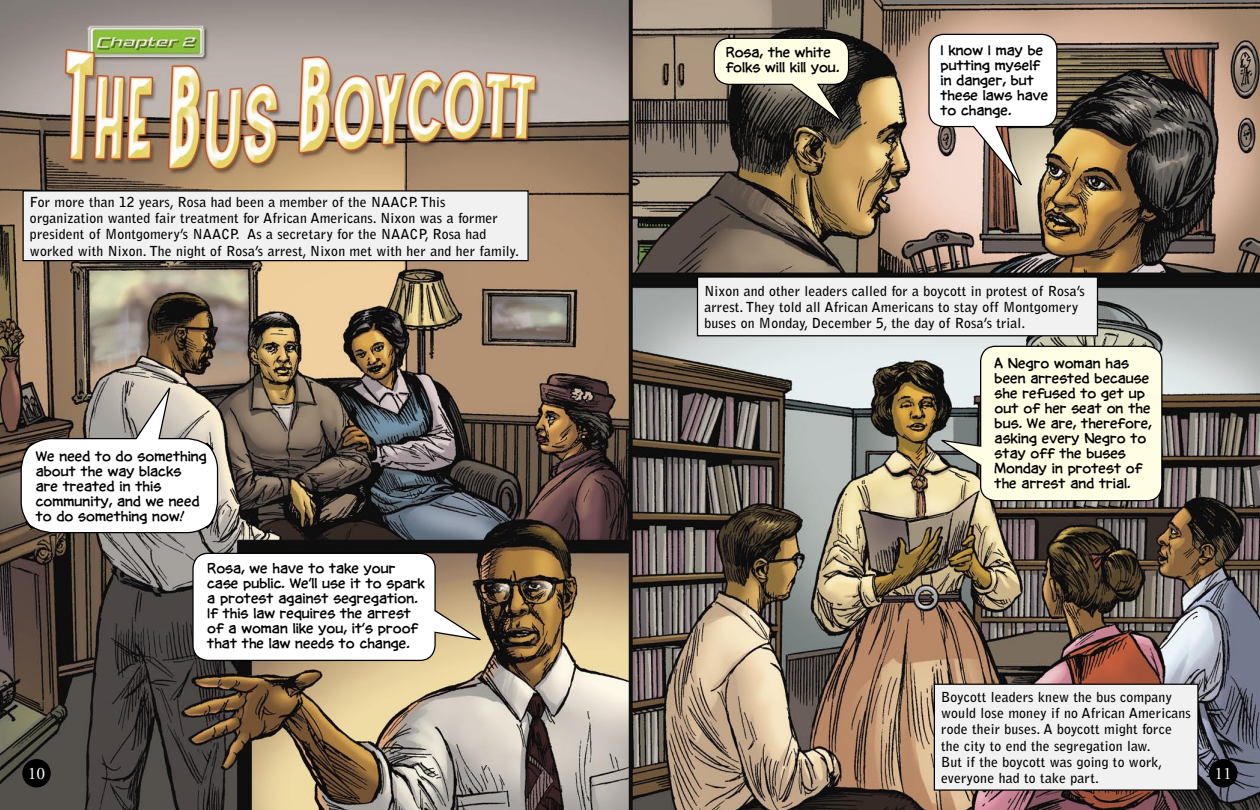
<style>
.page{position:relative;width:1260px;height:810px;background:#fff}
.page>*{position:absolute;margin:0;border:0;box-sizing:border-box;transform-origin:0 0}
.t1{font:17.5px "Adobe Garamond";color:#fff}
.narrative{font:700 13.75px/16.2px "Bell Gothic";letter-spacing:.01em;color:#000}
.dialogue{font:12.5px/15px "CC Tim Sale Lower PDD Regular";color:#000}
</style>
<div class="page">
<img style="left:0;top:0;width:1260px;height:810px">
<div style="left:22px;top:759px;width:29px;height:29px;background:#000;border-radius:50%"></div>
<div style="left:1209px;top:759px;width:29px;height:29px;background:#000;border-radius:50%"></div>
<div style="left:23px;top:191px;width:505px;height:70px;background:#f1f1f1"></div>
<div style="left:22px;top:190px;width:507px;height:71px;border:1px solid #000"></div>
<svg style="left:928px;top:33px;width:130px;height:160px"></svg>
<svg style="left:713px;top:37px;width:137px;height:91px;background:#9d9a8a"></svg>
<svg style="left:936px;top:345px;width:227px;height:156px;background:#e7e6d0"></svg>
<svg style="left:20px;top:382px;width:199px;height:151px"></svg>
<svg style="left:192px;top:552px;width:294px;height:108px"></svg>
<div style="left:697px;top:277px;width:400px;height:59px;background:#f1f1f1"></div>
<div style="left:697px;top:276px;width:401px;height:60px;border:1px solid #000"></div>
<div style="left:934px;top:684px;width:264px;height:106px;background:#f1f1f1"></div>
<div style="left:934px;top:684px;width:265px;height:107px;border:1px solid #000"></div>
<p class="narrative" style="left:30px;top:194px;width:490px">For more than 12 years, Rosa had been a member of the NAACP. This organization wanted fair treatment for African Americans. Nixon was a former president of Montgomery’s NAACP. As a secretary for the NAACP, Rosa had worked with Nixon. The night of Rosa’s arrest, Nixon met with her and her family.</p>
<p class="dialogue" style="left:36px;top:447px;width:172px">We need to do something about the way blacks<br>are treated in this community, and we need to do something now!</p>
<p class="dialogue" style="left:207px;top:560px;width:219px">Rosa, we have to take your case public. We’ll use it to spark a protest against segregation.<br>If this law requires the arrest of a woman like you, it’s proof that the law needs to change.</p>
<p class="dialogue" style="left:726px;top:44px;width:115px">Rosa, the white folks will kill you.</p>
<p class="dialogue" style="left:940px;top:41px;width:109px">I know I may be putting myself in danger, but these laws have to change.</p>
<p class="narrative" style="left:704px;top:283px;width:382px">Nixon and other leaders called for a boycott in protest of Rosa’s arrest. They told all African Americans to stay off Montgomery buses on Monday, December 5, the day of Rosa’s trial.</p>
<p class="dialogue" style="left:995px;top:354px;width:159px">A Negro woman has been arrested because she refused to get up out of her seat on the bus. We are, therefore,</p>
<p class="dialogue" style="left:995px;top:429px;width:153px">asking every Negro to stay off the buses<br>Monday in protest of the arrest and trial.</p>
<p class="narrative" style="left:941px;top:689px;width:251px">Boycott leaders knew the bus company would lose money if no African Americans rode their buses. A boycott might force the city to end the segregation law.<br>But if the boycott was going to work, everyone had to take part.</p>
<p class="t1" style="left:28px;top:764px;width:19px">10</p>
<p class="t1" style="left:1215px;top:764px;width:19px">11</p>
</div>
